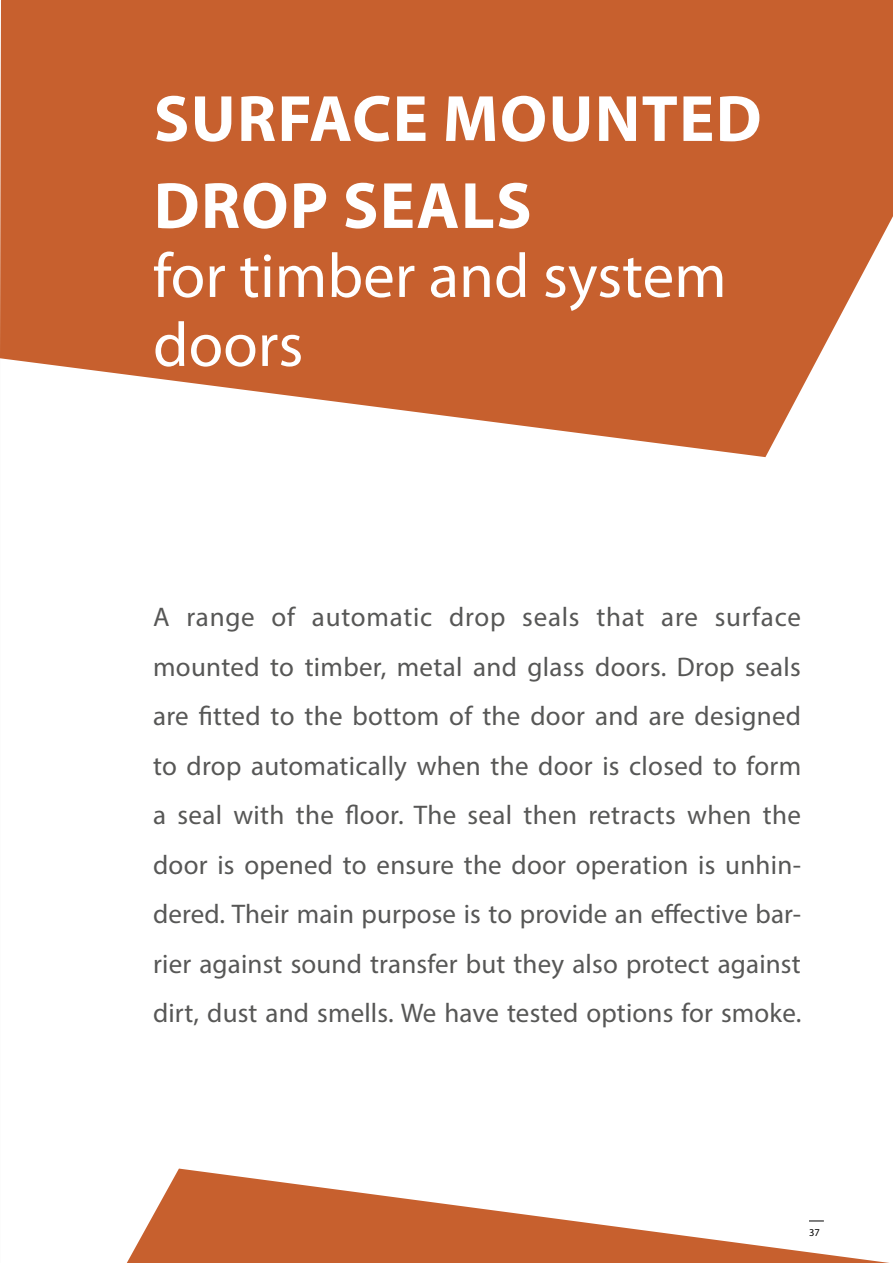
<style>
.page{position:relative;width:893px;height:1263px;background:#fff}
.page>*{position:absolute;margin:0;border:0;box-sizing:border-box;transform-origin:0 0}
.t1{font:700 66px/87px "Myriad Pro";letter-spacing:.02em;color:#fff}
.t2{font:63px/69px "Myriad Pro";color:#fff}
.t3{font:27px/49.5px "Myriad Pro";letter-spacing:.005em;color:#575756;text-align:justify}
.t4{font:10.5px "Myriad Pro";color:#000}
</style>
<div class="page">
<svg style="left:127px;top:1168px;width:762px;height:95px"></svg>
<svg style="left:0;top:0;width:893px;height:457px;background:#ce7448"></svg>
<h1 class="t1" style="left:154px;top:73px;width:609px">SURFACE MOUNTED<br>DROP SEALS</h1>
<h2 class="t2" style="left:153px;top:240px;width:575px">for timber and system doors</h2>
<p class="t3" style="left:153px;top:592px;width:650px">A range of automatic drop seals that are surface mounted to timber, metal and glass doors. Drop seals are fitted to the bottom of the door and are designed to drop automatically when the door is closed to form a seal with the floor. The seal then retracts when the door is opened to ensure the door operation is unhin&shy;dered. Their main purpose is to provide an effective bar&shy;rier against sound transfer but they also protect against dirt, dust and smells. We have tested options for smoke.</p>
<p class="t4" style="left:809px;top:1226px;width:12px">37</p>
</div>
